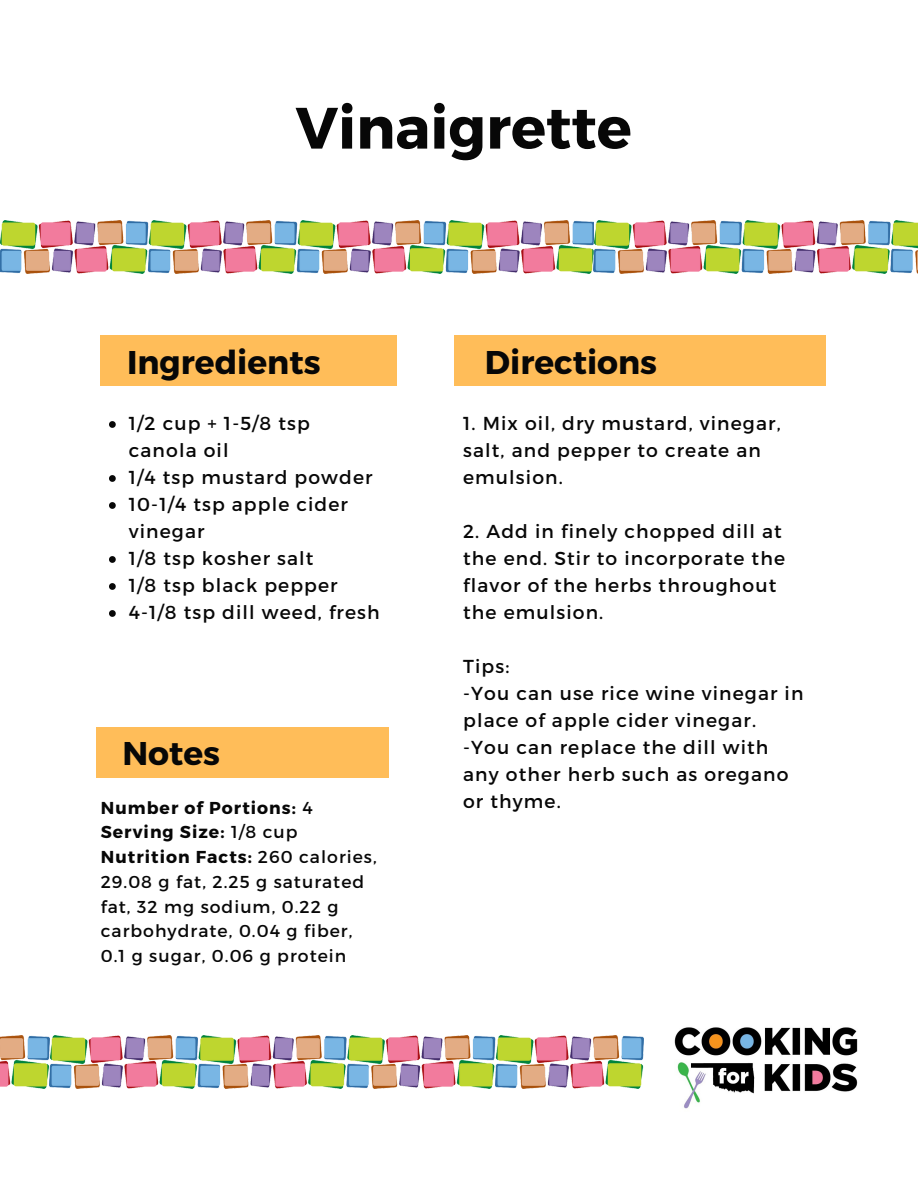
<style>
.page{position:relative;width:918px;height:1188px;background:#fff}
.page>*{position:absolute;margin:0;border:0;box-sizing:border-box;transform-origin:0 0}
.t1{font:700 58.2px "Montserrat";color:#070707}
.t2{font:700 32.85px "Montserrat";color:#070707}
.t3{font:18.75px/27px "Montserrat";letter-spacing:.06em;color:#070707}
.t4{font:17.25px/24.8px "Montserrat";letter-spacing:.06em;color:#070707}
.s1{font-weight:700}
</style>
<div class="page">
<div style="left:100px;top:335px;width:297px;height:50px;background:#ffbd59"></div>
<div style="left:455px;top:335px;width:371px;height:50px;background:#ffbd59"></div>
<div style="left:97px;top:727px;width:292px;height:51px;background:#ffbd59"></div>
<img style="left:0;top:220px;width:918px;height:54px">
<img style="left:674px;top:1027px;width:184px;height:82px">
<img style="left:0;top:1035px;width:643px;height:54px">
<svg style="left:109px;top:421px;width:7px;height:7px"></svg>
<svg style="left:109px;top:475px;width:7px;height:7px"></svg>
<svg style="left:109px;top:502px;width:7px;height:7px"></svg>
<svg style="left:109px;top:556px;width:7px;height:7px"></svg>
<svg style="left:109px;top:583px;width:7px;height:7px"></svg>
<svg style="left:109px;top:610px;width:7px;height:7px"></svg>
<h1 class="t1" style="left:296px;top:90px;width:338px">Vinaigrette</h1>
<h2 class="t2" style="left:127px;top:341px;width:195px">Ingredients</h2>
<h2 class="t2" style="left:485px;top:341px;width:174px">Directions</h2>
<p class="t3" style="left:129px;top:409px;width:252px">1/2 cup + 1-5/8 tsp canola oil<br>1/4 tsp mustard powder<br>10-1/4 tsp apple cider vinegar<br>1/8 tsp kosher salt<br>1/8 tsp black pepper<br>4-1/8 tsp dill weed, fresh</p>
<p class="t3" style="left:463px;top:409px;width:319px">1. Mix oil, dry mustard, vinegar, salt, and pepper to create an emulsion.</p>
<p class="t3" style="left:463px;top:517px;width:323px">2. Add in finely chopped dill at the end. Stir to incorporate the flavor of the herbs throughout the emulsion.</p>
<p class="t3" style="left:463px;top:652px;width:342px">Tips:<br>-You can use rice wine vinegar in place of apple cider vinegar. -You can replace the dill with any other herb such as oregano or thyme.</p>
<h2 class="t2" style="left:122px;top:732px;width:99px">Notes</h2>
<p class="t4" style="left:101px;top:794px;width:278px"><span class="s1">Number of Portions:</span> 4<br><span class="s1">Serving Size:</span> 1/8 cup<br><span class="s1">Nutrition Facts:</span> 260 calories,<br>29.08 g fat, 2.25 g saturated fat, 32 mg sodium, 0.22 g carbohydrate, 0.04 g fiber,<br>0.1 g sugar, 0.06 g protein</p>
</div>
